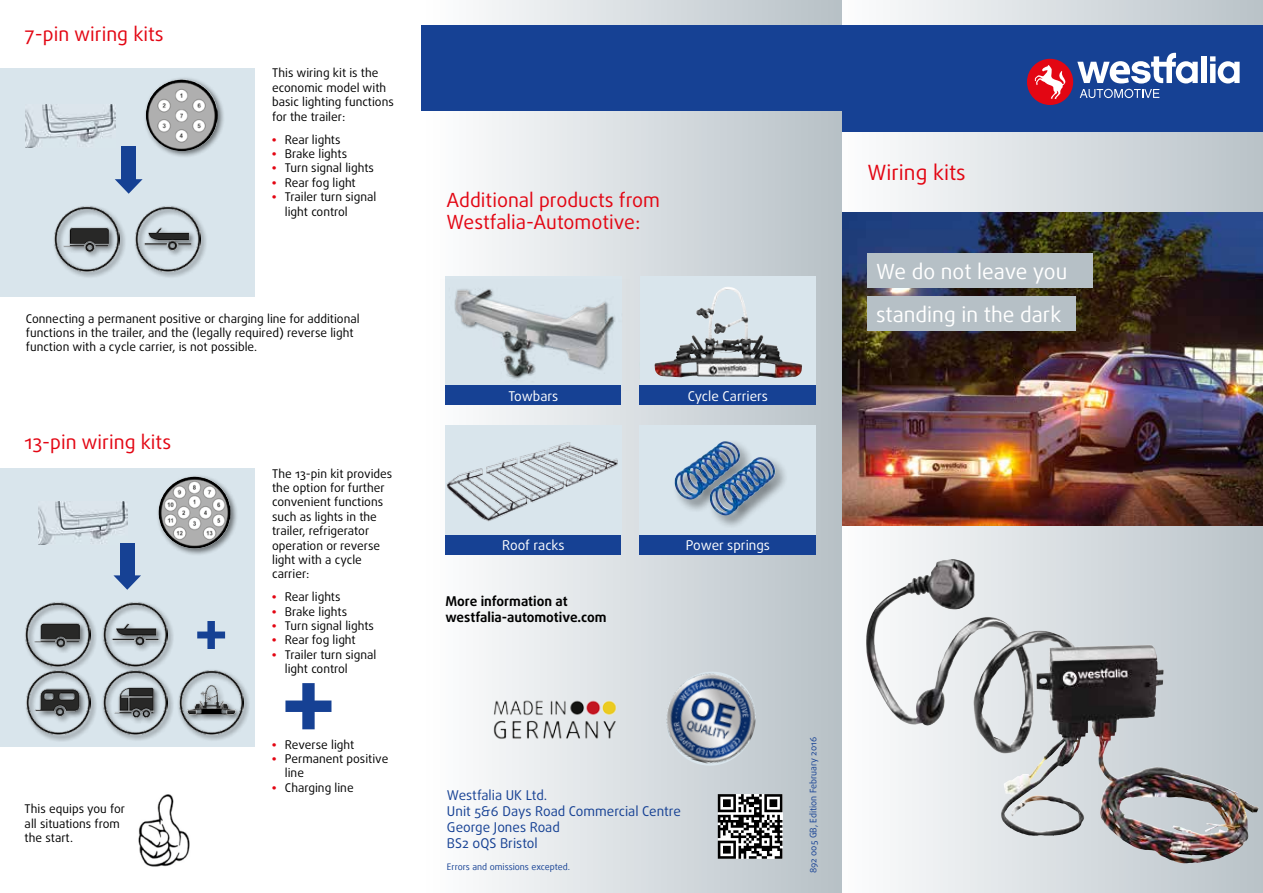
<style>
.page{position:relative;width:1263px;height:893px;background:#fff}
.page>*{position:absolute;margin:0;border:0;box-sizing:border-box;transform-origin:0 0}
.t1{font:700 108px "Daxline Offc";color:#164194}
.t2{font:700 65.4px "Daxline Offc";color:#164194}
.t3{font:21px/42.6px "Daxline Offc";color:#fff}
.t4{font:21px "Daxline OT";color:#e30613}
.t5{font:19.5px/22.5px "Daxline OT";color:#e30613}
.t6{font:13.5px/16.2px "Daxline OT";color:#164194}
.t7{font:700 13.5px/16.2px "Daxline OT";color:#000}
.t8{font:13.5px "Daxline OT";color:#fff}
.t9{font:12px/14.4px "Daxline OT";color:#000}
.t10{font:9px "Daxline OT";color:#164194}
.t11{font:9px "Daxline Offc";color:#164194}
.s1{font-family:"Arial";font-weight:700;color:#e30613}
</style>
<div class="page">
<svg style="left:842px;top:0;width:421px;height:893px"></svg>
<div style="left:829px;top:26px;width:434px;height:106px;background:#164194"></div>
<div style="left:1027px;top:59px;width:46px;height:46px;background:#e30613;border-radius:50%"></div>
<div style="left:1201px;top:56px;width:5px;height:27px;background:#fff"></div>
<svg style="left:1210px;top:56px;width:29px;height:27px"></svg>
<svg style="left:1077px;top:52px;width:121px;height:46px"></svg>
<svg style="left:1035px;top:65px;width:30px;height:34px"></svg>
<div style="left:421px;top:0;width:421px;height:893px;background:linear-gradient(to right,#feffff,#b6c0c6)"></div>
<div style="left:421px;top:26px;width:421px;height:85px;background:#164194"></div>
<img style="left:842px;top:213px;width:421px;height:312px">
<img style="left:866px;top:559px;width:126px;height:167px">
<svg style="left:718px;top:794px;width:64px;height:65px"></svg>
<div style="left:445px;top:425px;width:177px;height:110px;background:#d9e5ec"></div>
<div style="left:640px;top:425px;width:176px;height:110px;background:#d9e5ec"></div>
<div style="left:673px;top:440px;width:81px;height:74px;background:#000;opacity:.5"></div>
<img style="left:675px;top:441px;width:65px;height:59px">
<div style="left:708px;top:455px;width:81px;height:74px;background:#000;opacity:.5"></div>
<img style="left:710px;top:457px;width:65px;height:58px">
<img style="left:492px;top:696px;width:126px;height:46px">
<svg style="left:661px;top:667px;width:100px;height:104px"></svg>
<img style="left:663px;top:672px;width:96px;height:93px">
<div style="left:445px;top:276px;width:177px;height:110px;background:#d9e5ec"></div>
<img style="left:440px;top:279px;width:189px;height:112px">
<img style="left:456px;top:290px;width:156px;height:78px">
<img style="left:446px;top:442px;width:172px;height:80px">
<div style="left:640px;top:276px;width:176px;height:112px;background:#d9e5ec"></div>
<img style="left:654px;top:287px;width:104px;height:90px">
<div style="left:0;top:68px;width:254px;height:228px;background:#d9e5ec"></div>
<div style="left:0;top:468px;width:254px;height:278px;background:#d9e5ec"></div>
<div style="left:53px;top:205px;width:74px;height:74px;background:#000;opacity:.5"></div>
<img style="left:55px;top:207px;width:65px;height:65px">
<div style="left:134px;top:205px;width:74px;height:74px;background:#000;opacity:.5"></div>
<img style="left:136px;top:207px;width:65px;height:65px">
<img style="left:25px;top:104px;width:90px;height:44px">
<div style="left:121px;top:147px;width:15px;height:33px;background:#164194"></div>
<svg style="left:115px;top:179px;width:28px;height:15px"></svg>
<div style="left:143px;top:77px;width:82px;height:82px;background:#000;opacity:.5"></div>
<img style="left:146px;top:79px;width:72px;height:72px;border-radius:36px">
<div style="left:24px;top:601px;width:73px;height:73px;background:#000;opacity:.5"></div>
<img style="left:26px;top:602px;width:64px;height:65px">
<div style="left:25px;top:669px;width:73px;height:73px;background:#000;opacity:.5"></div>
<img style="left:26px;top:670px;width:64px;height:65px">
<div style="left:101px;top:668px;width:74px;height:74px;background:#000;opacity:.5"></div>
<img style="left:103px;top:674px;width:64px;height:61px">
<div style="left:177px;top:668px;width:74px;height:74px;background:#000;opacity:.5"></div>
<img style="left:179px;top:670px;width:64px;height:65px">
<div style="left:101px;top:601px;width:74px;height:73px;background:#000;opacity:.5"></div>
<img style="left:103px;top:602px;width:64px;height:65px">
<img style="left:39px;top:501px;width:89px;height:43px">
<div style="left:120px;top:543px;width:15px;height:33px;background:#164194"></div>
<svg style="left:113px;top:575px;width:28px;height:15px"></svg>
<div style="left:156px;top:474px;width:82px;height:82px;background:#000;opacity:.5"></div>
<img style="left:159px;top:476px;width:71px;height:72px;border-radius:35px">
<div style="left:867px;top:254px;width:226px;height:34px;background:#b6c0c6"></div>
<div style="left:867px;top:296px;width:209px;height:34px;background:#b6c0c6"></div>
<div style="left:445px;top:535px;width:176px;height:19px;background:#164194"></div>
<div style="left:640px;top:535px;width:176px;height:19px;background:#164194"></div>
<div style="left:640px;top:386px;width:176px;height:19px;background:#164194"></div>
<div style="left:445px;top:386px;width:176px;height:19px;background:#164194"></div>
<img style="left:138px;top:794px;width:52px;height:73px">
<h3 class="t5" style="left:25px;top:23px;width:141px">7-pin wiring kits</h3>
<p class="t9" style="left:272px;top:66px;width:123px">This wiring kit is the economic model with basic lighting functions for the trailer:</p>
<p class="t9" style="left:272px;top:132px;width:70px"><span class="s1">•</span> Rear lights</p>
<p class="t9" style="left:272px;top:147px;width:76px"><span class="s1">•</span> Brake lights</p>
<p class="t9" style="left:272px;top:161px;width:103px"><span class="s1">•</span> Turn signal lights</p>
<p class="t9" style="left:272px;top:175px;width:85px"><span class="s1">•</span> Rear fog light</p>
<p class="t9" style="left:285px;top:190px;width:93px;text-indent:-13px"><span class="s1">•</span> Trailer turn signal light control</p>
<p class="t9" style="left:26px;top:311px;width:335px">Connecting a permanent positive or charging line for additional functions in the trailer, and the (legally required) reverse light function with a cycle carrier, is not possible.</p>
<h3 class="t5" style="left:25px;top:431px;width:148px">13-pin wiring kits</h3>
<p class="t9" style="left:25px;top:802px;width:102px">This equips you for all situations from the start.</p>
<h2 class="t2" style="left:193px;top:589px;width:37px">+</h2>
<p class="t9" style="left:272px;top:466px;width:122px">The 13-pin kit provides the option for further convenient functions such as lights in the trailer, refrigerator operation or reverse light with a cycle carrier:</p>
<p class="t9" style="left:272px;top:590px;width:70px"><span class="s1">•</span> Rear lights</p>
<p class="t9" style="left:272px;top:604px;width:76px"><span class="s1">•</span> Brake lights</p>
<p class="t9" style="left:272px;top:619px;width:103px"><span class="s1">•</span> Turn signal lights</p>
<p class="t9" style="left:272px;top:633px;width:85px"><span class="s1">•</span> Rear fog light</p>
<p class="t9" style="left:285px;top:647px;width:93px;text-indent:-13px"><span class="s1">•</span> Trailer turn signal light control</p>
<h1 class="t1" style="left:279px;top:631px;width:61px">+</h1>
<p class="t9" style="left:272px;top:737px;width:84px"><span class="s1">•</span> Reverse light</p>
<p class="t9" style="left:285px;top:752px;width:105px;text-indent:-13px"><span class="s1">•</span> Permanent positive line</p>
<p class="t9" style="left:272px;top:780px;width:83px"><span class="s1">•</span> Charging line</p>
<h3 class="t5" style="left:446px;top:188px;width:215px">Additional products from<br>Westfalia-Automotive:</h3>
<p class="t8" style="left:508px;top:387px;width:52px">Towbars</p>
<p class="t8" style="left:688px;top:387px;width:82px">Cycle Carriers</p>
<h3 class="t4" style="left:867px;top:159px;width:100px">Wiring kits</h3>
<h3 class="t3" style="left:876px;top:250px;width:193px">We do not leave you standing in the dark</h3>
<p class="t8" style="left:502px;top:536px;width:64px">Roof racks</p>
<p class="t8" style="left:686px;top:536px;width:86px">Power springs</p>
<p class="t7" style="left:445px;top:593px;width:163px">More information at westfalia-automotive.com</p>
<p class="t6" style="left:447px;top:787px;width:235px">Westfalia UK Ltd.<br>Unit 5&amp;6 Days Road Commercial Centre<br>George Jones Road<br>BS2 0QS Bristol</p>
<p class="t11" style="left:447px;top:861px;width:125px">Errors and omissions excepted.</p>
<p class="t10" style="left:807px;top:873px;width:138px;rotate:-90deg">892 005 GB, Edition February 2016</p>
</div>
